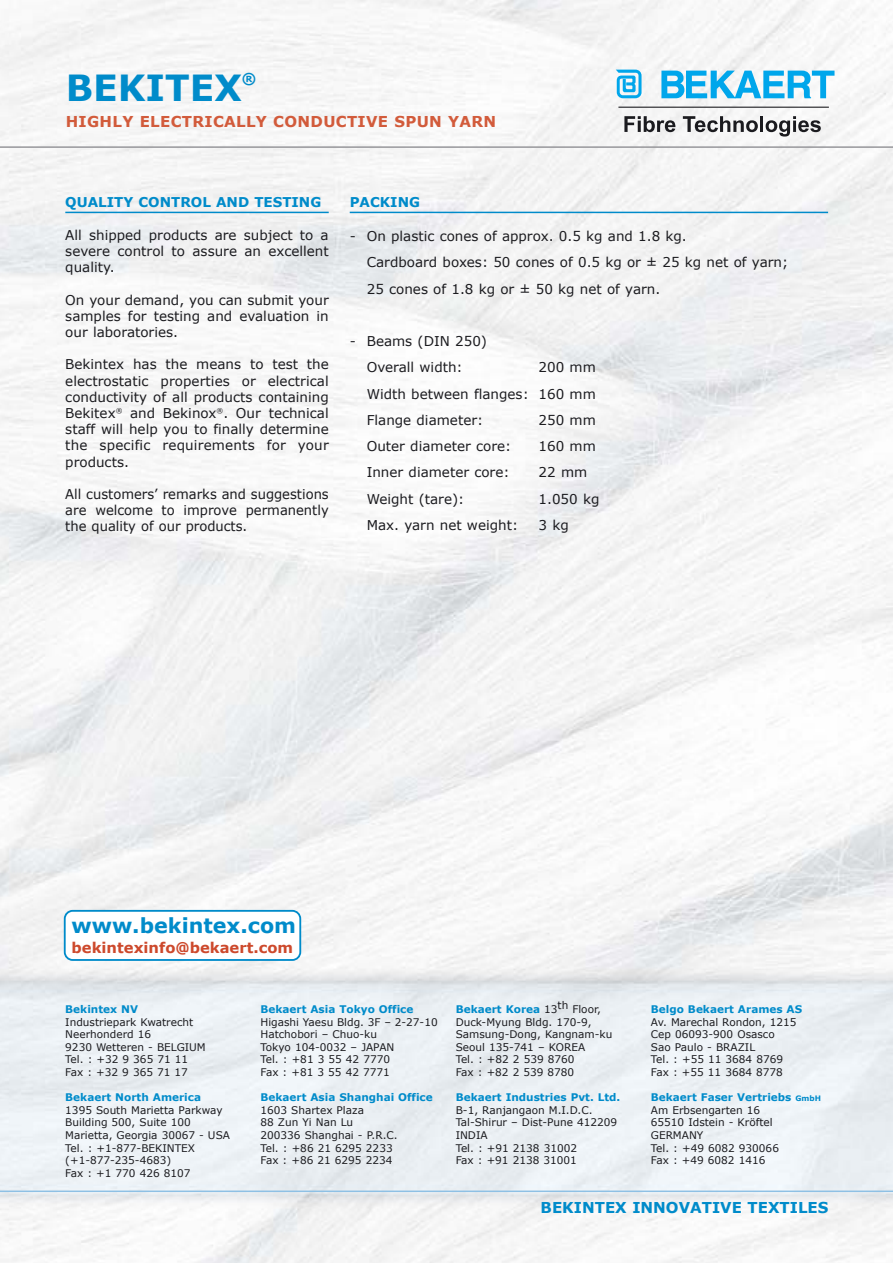
<style>
.page{position:relative;width:893px;height:1263px;background:#fff}
.page>*{position:absolute;margin:0;border:0;box-sizing:border-box;transform-origin:0 0}
.t1{font:700 36px "Verdana";color:#008bca}
.t2{font:700 20.7px "Verdana";color:#008bca}
.t3{font:700 15px "Verdana";letter-spacing:.02em;color:#d25b3b}
.t4{font:700 15px "Verdana";color:#008bca}
.t5{font:700 14.7px "Verdana";color:#cd492c}
.t6{font:13.5px/16.2px "Verdana";color:#1b1b1f;text-align:justify}
.t7{font:700 13.5px "Verdana";color:#008bca}
.t8{font:10.5px/12.6px "Verdana";color:#1b1b1f}
.t9{font:700 10.5px "Verdana";color:#008bca}
.s1{font-weight:700;color:#008bca}
.s2{font-weight:700;font-size:7.5px;color:#008bca}
</style>
<div class="page">
<img style="left:0;top:0;width:892px;height:1263px">
<svg style="left:64px;top:910px;width:237px;height:51px"></svg>
<hr style="left:65px;top:212px;width:264px;height:1px;background:#008bca">
<hr style="left:350px;top:212px;width:478px;height:1px;background:#008bca">
<hr style="left:0;top:1191px;width:892px;height:1px;background:#8ec0e4">
<svg style="left:624px;top:116px;width:51px;height:16px"></svg>
<svg style="left:683px;top:116px;width:74px;height:16px"></svg>
<hr style="left:760px;top:116px;width:3px;height:16px;background:#1b1b1f">
<svg style="left:765px;top:116px;width:55px;height:21px"></svg>
<svg style="left:661px;top:71px;width:173px;height:27px"></svg>
<svg style="left:615px;top:70px;width:26px;height:28px"></svg>
<hr style="left:618px;top:107px;width:210px;height:1px;background:#1b1b1f">
<hr style="left:0;top:146px;width:892px;height:2px;background:#97979b">
<h1 class="t1" style="left:66px;top:65px;width:178px">BEKITEX</h1>
<h3 class="t4" style="left:242px;top:69px;width:16px">Æ</h3>
<h3 class="t3" style="left:66px;top:112px;width:432px">HIGHLY ELECTRICALLY CONDUCTIVE SPUN YARN</h3>
<p class="t7" style="left:65px;top:194px;width:257px">QUALITY CONTROL AND TESTING</p>
<p class="t6" style="left:65px;top:226px;width:265px">All shipped products are subject to a severe control to assure an excellent quality.</p>
<p class="t6" style="left:65px;top:291px;width:265px">On your demand, you can submit your samples for testing and evaluation in our laboratories.</p>
<p class="t6" style="left:65px;top:356px;width:265px">Bekintex has the means to test the electrostatic properties or electrical conductivity of all products containing Bekitex<sup>Æ</sup> and Bekinox<sup>Æ</sup>. Our technical staff will help you to finally determine the specific requirements for your products.</p>
<p class="t6" style="left:65px;top:486px;width:265px">All customersí remarks and suggestions are welcome to improve permanently the quality of our products.</p>
<p class="t7" style="left:350px;top:194px;width:72px">PACKING</p>
<p class="t6" style="left:367px;top:223px;width:423px;line-height:26.2px;text-align:left;text-indent:-17px">- On plastic cones of approx. 0.5 kg and 1.8 kg.<br>Cardboard boxes: 50 cones of 0.5 kg or ± 25 kg net of yarn;<br>25 cones of 1.8 kg or ± 50 kg net of yarn.</p>
<p class="t6" style="left:350px;top:328px;width:139px;line-height:26.2px;text-align:center">- Beams (DIN 250)<br>Overall width:</p>
<p class="t6" style="left:367px;top:354px;width:230px;line-height:26.2px;text-indent:172px">200 mm Width between flanges: 160 mm Flange diameter:</p>
<p class="t6" style="left:538px;top:411px;width:59px">250 mm</p>
<p class="t6" style="left:367px;top:438px;width:146px">Outer diameter core:</p>
<p class="t6" style="left:538px;top:438px;width:59px">160 mm</p>
<p class="t6" style="left:367px;top:464px;width:144px">Inner diameter core:</p>
<p class="t6" style="left:538px;top:464px;width:50px">22 mm</p>
<p class="t6" style="left:367px;top:490px;width:99px">Weight (tare):</p>
<p class="t6" style="left:538px;top:490px;width:62px">1.050 kg</p>
<p class="t6" style="left:367px;top:516px;width:153px">Max. yarn net weight:</p>
<p class="t6" style="left:538px;top:516px;width:32px">3 kg</p>
<h2 class="t2" style="left:72px;top:912px;width:226px">www.bekintex.com</h2>
<h3 class="t5" style="left:72px;top:938px;width:223px">bekintexinfo@bekaert.com</h3>
<p class="t9" style="left:65px;top:1002px;width:74px">Bekintex NV</p>
<p class="t8" style="left:65px;top:1015px;width:142px">Industriepark Kwatrecht<br>Neerhonderd 16<br>9230 Wetteren - BELGIUM<br>Tel. : +32 9 365 71 11<br>Fax : +32 9 365 71 17</p>
<p class="t9" style="left:65px;top:1091px;width:137px">Bekaert North America</p>
<p class="t8" style="left:65px;top:1103px;width:166px">1395 South Marietta Parkway<br>Building 500, Suite 100<br>Marietta, Georgia 30067 - USA<br>Tel. : +1-877-BEKINTEX (+1-877-235-4683)<br>Fax : +1 770 426 8107</p>
<p class="t9" style="left:260px;top:1002px;width:154px">Bekaert Asia Tokyo Office</p>
<p class="t8" style="left:260px;top:1015px;width:179px">Higashi Yaesu Bldg. 3F ñ 2-27-10<br>Hatchobori ñ Chuo-ku<br>Tokyo 104-0032 ñ JAPAN<br>Tel. : +81 3 55 42 7770<br>Fax : +81 3 55 42 7771</p>
<p class="t9" style="left:260px;top:1091px;width:174px">Bekaert Asia Shanghai Office</p>
<p class="t8" style="left:260px;top:1103px;width:139px">1603 Shartex Plaza<br>88 Zun Yi Nan Lu<br>200336 Shanghai - P.R.C.<br>Tel. : +86 21 6295 2233<br>Fax : +86 21 6295 2234</p>
<p class="t8" style="left:455px;top:1003px;width:158px"><span class="s1">Bekaert Korea</span> 13th Floor,<br>Duck-Myung Bldg. 170-9,<br>Samsung-Dong, Kangnam-ku<br>Seoul 135-741 ñ KOREA<br>Tel. : +82 2 539 8760<br>Fax : +82 2 539 8780</p>
<p class="t9" style="left:455px;top:1091px;width:166px">Bekaert Industries Pvt. Ltd.</p>
<p class="t8" style="left:455px;top:1103px;width:163px">B-1, Ranjangaon M.I.D.C.<br>Tal-Shirur ñ Dist-Pune 412209<br>INDIA<br>Tel. : +91 2138 31002<br>Fax : +91 2138 31001</p>
<p class="t9" style="left:651px;top:1002px;width:153px">Belgo Bekaert Arames AS</p>
<p class="t8" style="left:651px;top:1015px;width:147px">Av. Marechal Rondon, 1215<br>Cep 06093-900 Osasco<br>Sao Paulo - BRAZIL<br>Tel. : +55 11 3684 8769<br>Fax : +55 11 3684 8778</p>
<p class="t8" style="left:651px;top:1091px;width:171px"><span class="s1">Bekaert Faser Vertriebs</span> <span class="s2">GmbH<br></span>Am Erbsengarten 16<br>65510 Idstein - Krˆftel<br>GERMANY<br>Tel. : +49 6082 930066<br>Fax : +49 6082 1416</p>
<h3 class="t4" style="left:540px;top:1198px;width:289px">BEKINTEX INNOVATIVE TEXTILES</h3>
</div>
